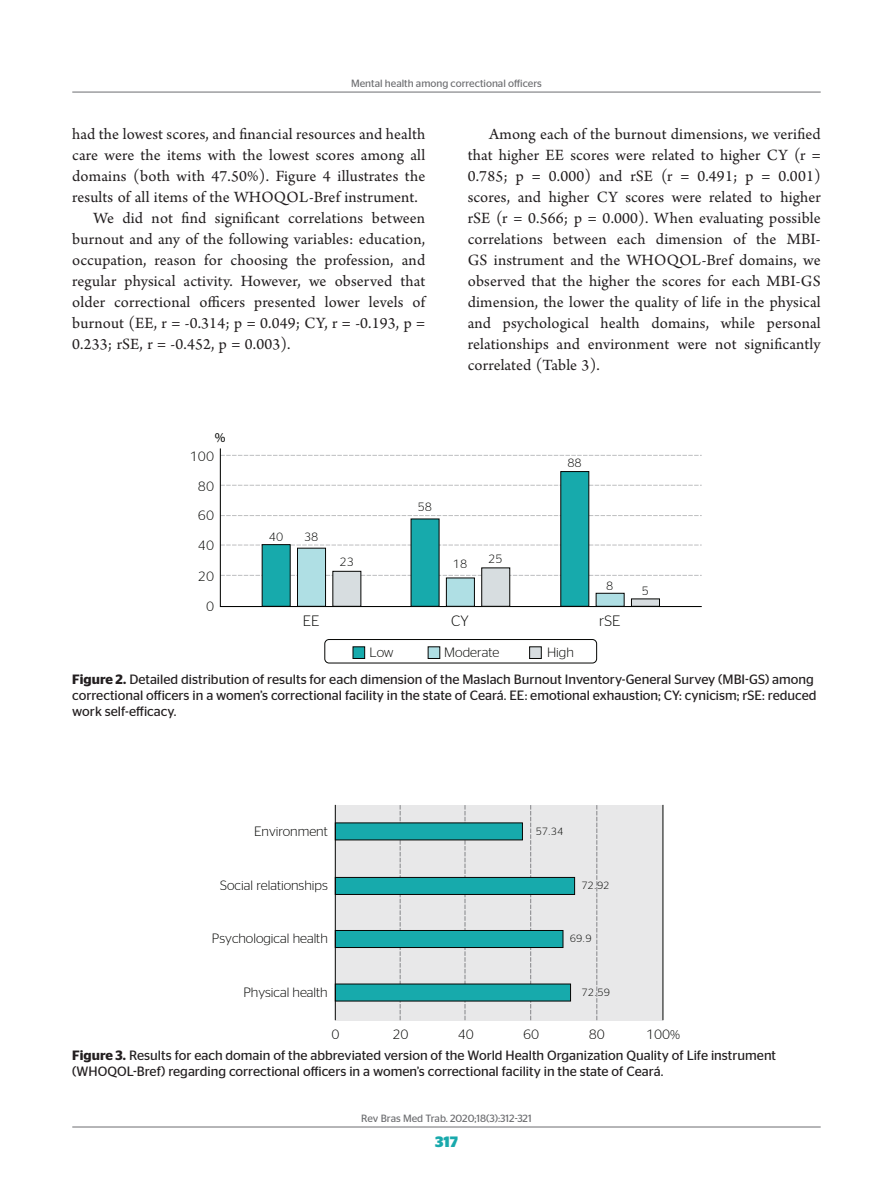
<style>
.page{position:relative;width:893px;height:1191px;background:#fff}
.page>*{position:absolute;margin:0;border:0;box-sizing:border-box;transform-origin:0 0}
.t1{font:16.5px/21px "Arno Pro";letter-spacing:.01em;color:#231f20;text-align:justify}
.t2{font:300 15px "Stag Sans";color:#040503}
.t3{font:700 15px "Stag Sans";color:#19a9ac}
.t4{font:13.5px/16.2px "Stag Sans";color:#231f20}
.t5{font:300 13.5px "Stag Sans";color:#040503}
.t6{font:13.5px "Myriad Pro";color:#040503}
.t7{font:300 12px "Stag Sans";color:#040503}
.t8{font:10.5px "Stag Sans";color:#6c6d70}
.t9{font:300 10.5px "Stag Sans";color:#040503}
.s1{font-weight:600}
.s2{font-family:"Myriad Pro"}
</style>
<div class="page">
<hr style="left:72px;top:1126px;width:749px;height:1px;background:#6c6d70">
<hr style="left:72px;top:92px;width:749px;height:1px;background:#6c6d70">
<div style="left:353px;top:646px;width:12px;height:13px;background:#17aaac;border:1px solid #040503"></div>
<div style="left:428px;top:646px;width:12px;height:13px;background:#afdfe4;border:1px solid #040503"></div>
<div style="left:529px;top:646px;width:13px;height:13px;background:#d7dde0;border:1px solid #040503"></div>
<svg style="left:219px;top:448px;width:483px;height:159px"></svg>
<div style="left:324px;top:639px;width:273px;height:24px;border:1px solid #040503;border-radius:4px"></div>
<div style="left:411px;top:518px;width:28px;height:88px;background:#17aaac"></div>
<div style="left:446px;top:577px;width:29px;height:29px;background:#afdfe4;border:1px solid #040503"></div>
<div style="left:481px;top:567px;width:29px;height:39px;background:#d7dde0;border:1px solid #040503"></div>
<div style="left:335px;top:805px;width:328px;height:215px;background:#e8e8e9"></div>
<svg style="left:400px;top:805px;width:1px;height:215px"></svg>
<svg style="left:465px;top:805px;width:1px;height:215px"></svg>
<svg style="left:530px;top:805px;width:1px;height:215px"></svg>
<svg style="left:597px;top:805px;width:1px;height:215px"></svg>
<hr style="left:663px;top:805px;width:1px;height:215px;background:#040503">
<div style="left:335px;top:822px;width:188px;height:18px;background:#17aaac"></div>
<div style="left:335px;top:877px;width:240px;height:18px;background:#17aaac;border:1px solid #040503"></div>
<div style="left:335px;top:930px;width:228px;height:18px;background:#17aaac;border:1px solid #040503"></div>
<div style="left:335px;top:983px;width:236px;height:18px;background:#17aaac"></div>
<hr style="left:335px;top:805px;width:1px;height:215px;background:#040503">
<p class="t8" style="left:351px;top:78px;width:192px">Mental health among correctional officers</p>
<p class="t1" style="left:72px;top:124px;width:354px">had the lowest scores, and financial resources and health</p>
<p class="t1" style="left:72px;top:145px;width:354px">care were the items with the lowest scores among all</p>
<p class="t1" style="left:72px;top:166px;width:354px">domains (both with 47.50%). Figure 4 illustrates the</p>
<p class="t1" style="left:72px;top:187px;width:347px">results of all items of the WHOQOL-Bref instrument.</p>
<p class="t1" style="left:94px;top:208px;width:333px">We did not find significant correlations between</p>
<p class="t1" style="left:72px;top:229px;width:354px">burnout and any of the following variables: education,</p>
<p class="t1" style="left:72px;top:250px;width:354px">occupation, reason for choosing the profession, and</p>
<p class="t1" style="left:72px;top:271px;width:354px">regular physical activity. However, we observed that</p>
<p class="t1" style="left:72px;top:292px;width:354px">older correctional officers presented lower levels of</p>
<p class="t1" style="left:72px;top:313px;width:354px">burnout (EE, r = -0.314; p = 0.049; CY, r = -0.193, p =</p>
<p class="t1" style="left:72px;top:334px;width:220px">0.233; rSE, r = -0.452, p = 0.003).</p>
<p class="t1" style="left:468px;top:124px;width:354px;text-indent:21px">Among each of the burnout dimensions, we verified that higher EE scores were related to higher CY (r = 0.785; p = 0.000) and rSE (r = 0.491; p = 0.001) scores, and higher CY scores were related to higher rSE (r = 0.566; p = 0.000). When evaluating possible correlations between each dimension of the MBI-GS instrument and the WHOQOL-Bref domains, we observed that the higher the scores for each MBI-GS dimension, the lower the quality of life in the physical and psychological health domains, while personal relationships and environment were not significantly correlated (Table 3).</p>
<p class="t6" style="left:215px;top:428px;width:12px">%</p>
<p class="t5" style="left:190px;top:447px;width:26px">100</p>
<p class="t5" style="left:198px;top:477px;width:18px">80</p>
<p class="t5" style="left:198px;top:507px;width:18px">60</p>
<p class="t5" style="left:198px;top:536px;width:18px">40</p>
<p class="t5" style="left:198px;top:567px;width:18px">20</p>
<p class="t5" style="left:206px;top:597px;width:10px">0</p>
<p class="t7" style="left:269px;top:529px;width:16px">40</p>
<p class="t7" style="left:304px;top:529px;width:16px">38</p>
<p class="t7" style="left:339px;top:554px;width:16px">23</p>
<p class="t7" style="left:418px;top:499px;width:16px">58</p>
<p class="t7" style="left:453px;top:556px;width:16px">18</p>
<p class="t7" style="left:488px;top:551px;width:16px">25</p>
<p class="t7" style="left:567px;top:454px;width:16px">88</p>
<p class="t7" style="left:606px;top:578px;width:9px">8</p>
<p class="t2" style="left:303px;top:611px;width:18px">EE</p>
<p class="t2" style="left:451px;top:611px;width:19px">CY</p>
<p class="t2" style="left:599px;top:611px;width:23px">rSE</p>
<p class="t5" style="left:370px;top:644px;width:26px">Low</p>
<p class="t5" style="left:444px;top:644px;width:56px">Moderate</p>
<p class="t5" style="left:547px;top:644px;width:28px">High</p>
<p class="t7" style="left:642px;top:583px;width:9px">5</p>
<p class="t4" style="left:72px;top:671px;width:746px"><span class="s1">Figure 2.</span> Detailed distribution of results for each dimension of the Maslach Burnout Inventory-General Survey (MBI-GS) among correctional officers in a women’s correctional facility in the state of Ceará. EE: emotional exhaustion; CY: cynicism; rSE: reduced work self-efficacy.</p>
<p class="t5" style="left:254px;top:822px;width:75px">Environment</p>
<p class="t9" style="left:536px;top:824px;width:29px">57.34</p>
<p class="t5" style="left:220px;top:876px;width:109px">Social relationships</p>
<p class="t9" style="left:581px;top:878px;width:30px">72.92</p>
<p class="t5" style="left:212px;top:929px;width:117px">Psychological health</p>
<p class="t5" style="left:243px;top:983px;width:86px">Physical health</p>
<p class="t9" style="left:570px;top:931px;width:23px">69.9</p>
<p class="t9" style="left:582px;top:985px;width:30px">72.59</p>
<p class="t5" style="left:331px;top:1025px;width:10px">0</p>
<p class="t5" style="left:392px;top:1025px;width:18px">20</p>
<p class="t5" style="left:458px;top:1025px;width:18px">40</p>
<p class="t5" style="left:523px;top:1025px;width:18px">60</p>
<p class="t5" style="left:589px;top:1025px;width:18px">80</p>
<p class="t5" style="left:646px;top:1025px;width:36px">100<span class="s2">%</span></p>
<p class="t4" style="left:72px;top:1047px;width:705px"><span class="s1">Figure 3.</span> Results for each domain of the abbreviated version of the World Health Organization Quality of Life instrument (WHOQOL-Bref) regarding correctional officers in a women’s correctional facility in the state of Ceará.</p>
<p class="t8" style="left:361px;top:1112px;width:172px">Rev Bras Med Trab. 2020;18(3):312-321</p>
<p class="t3" style="left:435px;top:1133px;width:24px">317</p>
</div>
